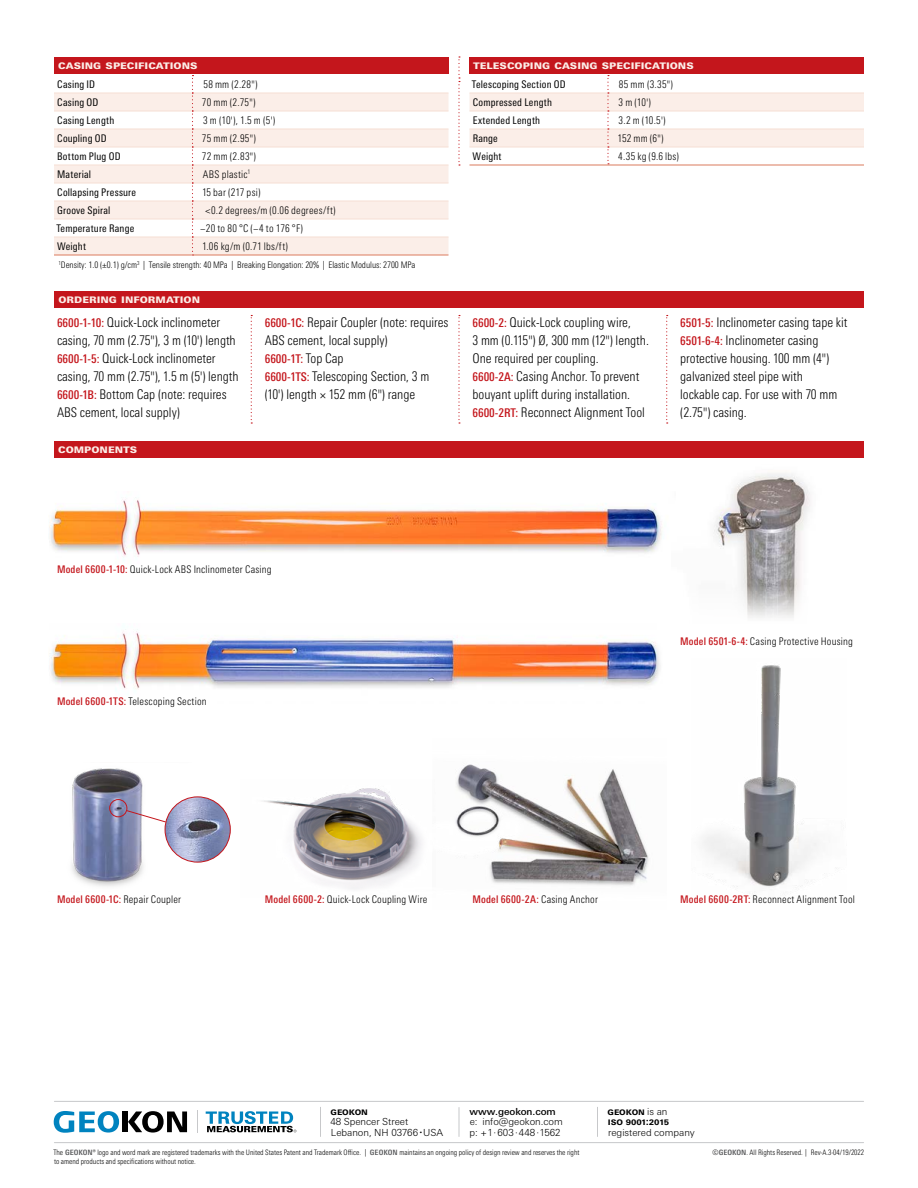
<style>
.page{position:relative;width:918px;height:1188px;background:#fff}
.page>*{position:absolute;margin:0;border:0;box-sizing:border-box;transform-origin:0 0}
.t1{font:300 condensed 13.35px/18px "Univers Next Pro";color:#000}
.t2{font:800 12px "Univers Next Pro";color:#fbeee8}
.t3{font:500 condensed 12px "Univers Next Pro";color:#c4161c}
.t4{font:300 condensed 10.5px "Univers Next Pro";letter-spacing:.02em;color:#000}
.t5{font:condensed 10.5px "Univers Next Pro";letter-spacing:.015em;color:#000}
.t6{font:500 condensed 10.5px "Univers Next Pro";letter-spacing:.025em;color:#c4161c}
.t7{font:700 10.2px/10.5px "Univers Next Pro";letter-spacing:-.005em;color:#000}
.t8{font:300 9.75px/10.5px "Univers Next Pro";letter-spacing:-.005em;color:#000}
.t9{font:500 9.75px "Univers Next Pro";letter-spacing:-.005em;color:#000}
.t10{font:300 condensed 9px "Univers Next Pro";color:#000}
.t11{font:300 condensed 7.5px/9px "Univers Next Pro";color:#000}
.s1{font-weight:500;font-size:12px;color:#c4161c}
.s2{font-weight:300;font-size:13.35px;color:#000}
.s3{font-weight:500;color:#c4161c}
.s4{font-weight:300;color:#000}
.s5{font-weight:300;font-size:9.75px}
.s6{font-weight:500;font-size:9.75px;color:#58595b}
</style>
<div class="page">
<hr style="left:320px;top:1107px;width:1px;height:30px;background:#c7c8ca">
<hr style="left:459px;top:1107px;width:1px;height:30px;background:#c7c8ca">
<hr style="left:597px;top:1107px;width:1px;height:30px;background:#c7c8ca">
<svg style="left:197px;top:1111px;width:1px;height:22px"></svg>
<svg style="left:206px;top:1111px;width:90px;height:21px"></svg>
<div style="left:123px;top:1112px;width:5px;height:20px;background:#000"></div>
<svg style="left:128px;top:1111px;width:59px;height:22px"></svg>
<svg style="left:54px;top:1111px;width:65px;height:22px"></svg>
<hr style="left:54px;top:1142px;width:810px;height:1px;background:#c7c8ca">
<hr style="left:54px;top:1101px;width:810px;height:1px;background:#c7c8ca">
<img style="left:713px;top:473px;width:97px;height:145px">
<img style="left:263px;top:788px;width:159px;height:101px">
<img style="left:702px;top:665px;width:115px;height:230px">
<img style="left:455px;top:764px;width:194px;height:122px">
<img style="left:50px;top:629px;width:610px;height:60px">
<img style="left:49px;top:499px;width:613px;height:58px">
<div style="left:54px;top:441px;width:810px;height:17px;background:#c4161c"></div>
<div style="left:54px;top:291px;width:810px;height:17px;background:#c4161c"></div>
<svg style="left:251px;top:315px;width:1px;height:109px"></svg>
<svg style="left:458px;top:315px;width:2px;height:109px"></svg>
<svg style="left:666px;top:315px;width:2px;height:109px"></svg>
<div style="left:54px;top:57px;width:394px;height:17px;background:#c4161c"></div>
<svg style="left:54px;top:94px;width:394px;height:160px;fill:#fbeee8"></svg>
<svg style="left:192px;top:75px;width:1px;height:181px"></svg>
<hr style="left:54px;top:92px;width:138px;height:2px;background:#f7e1d7">
<hr style="left:193px;top:92px;width:255px;height:2px;background:#f7e1d7">
<hr style="left:54px;top:110px;width:138px;height:2px;background:#f7e1d7">
<hr style="left:193px;top:110px;width:255px;height:2px;background:#f7e1d7">
<hr style="left:54px;top:128px;width:138px;height:2px;background:#f7e1d7">
<hr style="left:193px;top:128px;width:255px;height:2px;background:#f7e1d7">
<hr style="left:54px;top:146px;width:138px;height:2px;background:#f7e1d7">
<hr style="left:193px;top:146px;width:255px;height:2px;background:#f7e1d7">
<hr style="left:54px;top:164px;width:138px;height:2px;background:#f7e1d7">
<hr style="left:193px;top:164px;width:255px;height:2px;background:#f7e1d7">
<hr style="left:54px;top:182px;width:138px;height:2px;background:#f7e1d7">
<hr style="left:193px;top:182px;width:255px;height:2px;background:#f7e1d7">
<hr style="left:54px;top:200px;width:138px;height:2px;background:#f7e1d7">
<hr style="left:193px;top:200px;width:255px;height:2px;background:#f7e1d7">
<hr style="left:54px;top:218px;width:138px;height:2px;background:#f7e1d7">
<hr style="left:193px;top:218px;width:255px;height:2px;background:#f7e1d7">
<hr style="left:54px;top:236px;width:138px;height:2px;background:#f7e1d7">
<hr style="left:193px;top:236px;width:255px;height:2px;background:#f7e1d7">
<hr style="left:54px;top:254px;width:138px;height:2px;background:#df896e">
<hr style="left:193px;top:254px;width:255px;height:2px;background:#df896e">
<div style="left:470px;top:57px;width:394px;height:17px;background:#c4161c"></div>
<svg style="left:458px;top:56px;width:2px;height:110px"></svg>
<img style="left:71px;top:768px;width:120px;height:119px">
<img style="left:165px;top:797px;width:65px;height:65px;border-radius:33px">
<div style="left:165px;top:796px;width:66px;height:66px;border:1px solid #c4161c;border-radius:50%"></div>
<svg style="left:126px;top:810px;width:40px;height:13px"></svg>
<div style="left:109px;top:799px;width:18px;height:18px;border:1px solid #c4161c;border-radius:50%"></div>
<svg style="left:470px;top:75px;width:394px;height:89px"></svg>
<hr style="left:470px;top:92px;width:137px;height:2px;background:#f7e1d7">
<hr style="left:609px;top:92px;width:255px;height:2px;background:#f7e1d7">
<hr style="left:470px;top:110px;width:137px;height:2px;background:#f7e1d7">
<hr style="left:609px;top:110px;width:255px;height:2px;background:#f7e1d7">
<hr style="left:470px;top:128px;width:137px;height:2px;background:#f7e1d7">
<hr style="left:609px;top:128px;width:255px;height:2px;background:#f7e1d7">
<hr style="left:470px;top:146px;width:137px;height:2px;background:#f7e1d7">
<hr style="left:609px;top:146px;width:255px;height:2px;background:#f7e1d7">
<hr style="left:470px;top:164px;width:138px;height:2px;background:#df896e">
<hr style="left:608px;top:164px;width:256px;height:2px;background:#df896e">
<p class="t2" style="left:58px;top:57px;width:94px">Casing Speci fication</p>
<p class="t2" style="left:190px;top:57px;width:9px">s</p>
<p class="t5" style="left:57px;top:78px;width:39px">Casing ID</p>
<p class="t4" style="left:203px;top:78px;width:56px">58 mm (2.28")</p>
<p class="t5" style="left:57px;top:96px;width:43px">Casing OD</p>
<p class="t4" style="left:202px;top:96px;width:55px">70 mm (2.75")</p>
<p class="t5" style="left:57px;top:114px;width:59px">Casing Length</p>
<p class="t4" style="left:203px;top:114px;width:74px">3 m (10'), 1.5 m (5')</p>
<p class="t5" style="left:57px;top:132px;width:51px">Coupling OD</p>
<p class="t4" style="left:202px;top:132px;width:55px">75 mm (2.95")</p>
<p class="t5" style="left:57px;top:150px;width:65px">Bottom Plug OD</p>
<p class="t4" style="left:202px;top:150px;width:56px">72 mm (2.83")</p>
<p class="t5" style="left:57px;top:168px;width:35px">Material</p>
<p class="t4" style="left:203px;top:168px;width:49px">ABS plastic<sup>1</sup></p>
<p class="t5" style="left:57px;top:186px;width:80px">Collapsing Pressure</p>
<p class="t4" style="left:202px;top:186px;width:60px">15 bar (217 psi)</p>
<p class="t5" style="left:57px;top:204px;width:55px">Groove Spiral</p>
<p class="t4" style="left:205px;top:204px;width:132px">&lt;0.2 degrees/m (0.06 degrees/ft)</p>
<p class="t5" style="left:56px;top:222px;width:79px">Temperature Range</p>
<p class="t4" style="left:200px;top:222px;width:104px">−20 to 80 °C (−4 to 176 °F)</p>
<p class="t5" style="left:57px;top:240px;width:30px">Weight</p>
<p class="t4" style="left:202px;top:240px;width:87px">1.06 kg/m (0.71 lbs/ft)</p>
<p class="t10" style="left:58px;top:260px;width:359px"><sup>1</sup>Density: 1.0 (±0.1) g/cm<sup>3</sup> | Tensile strength: 40 MPa | Breaking Elongation: 20% | Elastic Modulus: 2700 MPa</p>
<p class="t2" style="left:58px;top:291px;width:90px">Ordering Information</p>
<p class="t1" style="left:57px;top:313px;width:183px"><span class="s1">6600-1-10:</span> Quick-Lock inclinometer casing, 70 mm (2.75"), 3 m (10') length <span class="s1">6600-1-5:</span> Quick-Lock inclinometer casing, 70 mm (2.75"), 1.5 m (5') length <span class="s1">6600-1B:</span> Bottom Cap (note: requires ABS cement, local supply)</p>
<p class="t1" style="left:265px;top:313px;width:185px"><span class="s1">6600-1C:</span> Repair Coupler (note: requires<br>ABS cement, local supply)</p>
<p class="t3" style="left:265px;top:352px;width:80px">6600-1T: <span class="s2">Top Cap</span></p>
<p class="t1" style="left:265px;top:367px;width:166px"><span class="s1">6600-1TS:</span> Telescoping Section, 3 m (10') length × 152 mm (6") range</p>
<p class="t2" style="left:58px;top:441px;width:81px">Com pon ents</p>
<p class="t2" style="left:473px;top:57px;width:175px">Telescoping Casing Speci fication</p>
<p class="t2" style="left:686px;top:57px;width:9px">s</p>
<p class="t5" style="left:472px;top:78px;width:95px">Telescoping Section OD</p>
<p class="t4" style="left:619px;top:78px;width:56px">85 mm (3.35")</p>
<p class="t5" style="left:473px;top:96px;width:81px">Compressed Length</p>
<p class="t4" style="left:619px;top:96px;width:34px">3 m (10')</p>
<p class="t5" style="left:473px;top:114px;width:69px">Extended Length</p>
<p class="t4" style="left:619px;top:114px;width:49px">3.2 m (10.5')</p>
<p class="t5" style="left:473px;top:132px;width:27px">Range</p>
<p class="t4" style="left:618px;top:132px;width:48px">152 mm (6")</p>
<p class="t5" style="left:473px;top:150px;width:30px">Weight</p>
<p class="t4" style="left:618px;top:150px;width:62px">4.35 kg (9.6 lbs)</p>
<p class="t1" style="left:472px;top:313px;width:178px"><span class="s1">6600-2:</span> Quick-Lock coupling wire,<br>3 mm (0.115") Ø, 300 mm (12") length.<br>One required per coupling.<br><span class="s1">6600-2A:</span> Casing Anchor. To prevent bouyant uplift during installation.<br><span class="s1">6600-2RT:</span> Reconnect Alignment Tool</p>
<p class="t1" style="left:680px;top:313px;width:169px"><span class="s1">6501-5:</span> Inclinometer casing tape kit<br><span class="s1">6501-6-4:</span> Inclinometer casing protective housing. 100 mm (4") galvanized steel pipe with<br>lockable cap. For use with 70 mm (2.75") casing.</p>
<p class="t4" style="left:57px;top:563px;width:216px"><span class="s3">Model 6600-1-10:</span> Quick-Lock ABS Inclinometer Casing</p>
<p class="t4" style="left:57px;top:695px;width:151px"><span class="s3">Model 6600-1TS:</span> Telescoping Section</p>
<p class="t4" style="left:680px;top:635px;width:174px"><span class="s3">Model 6501-6-4:</span> Casing Protective Housing</p>
<p class="t6" style="left:57px;top:893px;width:126px">Model 6600-1C: <span class="s4">Repair Coupler</span></p>
<p class="t4" style="left:265px;top:893px;width:164px"><span class="s3">Model 6600-2:</span> Quick-Lock Coupling Wire</p>
<p class="t6" style="left:472px;top:893px;width:127px">Model 6600-2A: <span class="s4">Casing Anchor</span></p>
<p class="t4" style="left:680px;top:893px;width:176px"><span class="s3">Model 6600-2RT:</span> Reconnect Alignment Tool</p>
<p class="t7" style="left:331px;top:1106px;width:39px">geokon</p>
<p class="t8" style="left:330px;top:1116px;width:114px">48 Spencer Street<br>Lebanon, NH 03766 <sup>•</sup> USA</p>
<p class="t9" style="left:470px;top:1105px;width:88px">www.geokon.com</p>
<p class="t8" style="left:470px;top:1116px;width:95px">e: info@geokon.com p: + 1 · 603 · 448 · 1562</p>
<p class="t7" style="left:608px;top:1106px;width:63px">geokon <span class="s5">is an </span>iso 9001:2015</p>
<p class="t8" style="left:608px;top:1127px;width:88px">registered company</p>
<p class="t11" style="left:54px;top:1148px;width:527px">The <span class="s6">geokon</span> ® logo and word mark are registered trademarks with the United States Patent and Trademark Office. | <span class="s6">geokon</span> maintains an ongoing policy of design review and reserves the right to amend products and specifications without notice.</p>
<p class="t11" style="left:713px;top:1148px;width:153px">©<span class="s6">geokon</span>. All Rights Reserved. | Rev-A.3-04/19/2022</p>
</div>
